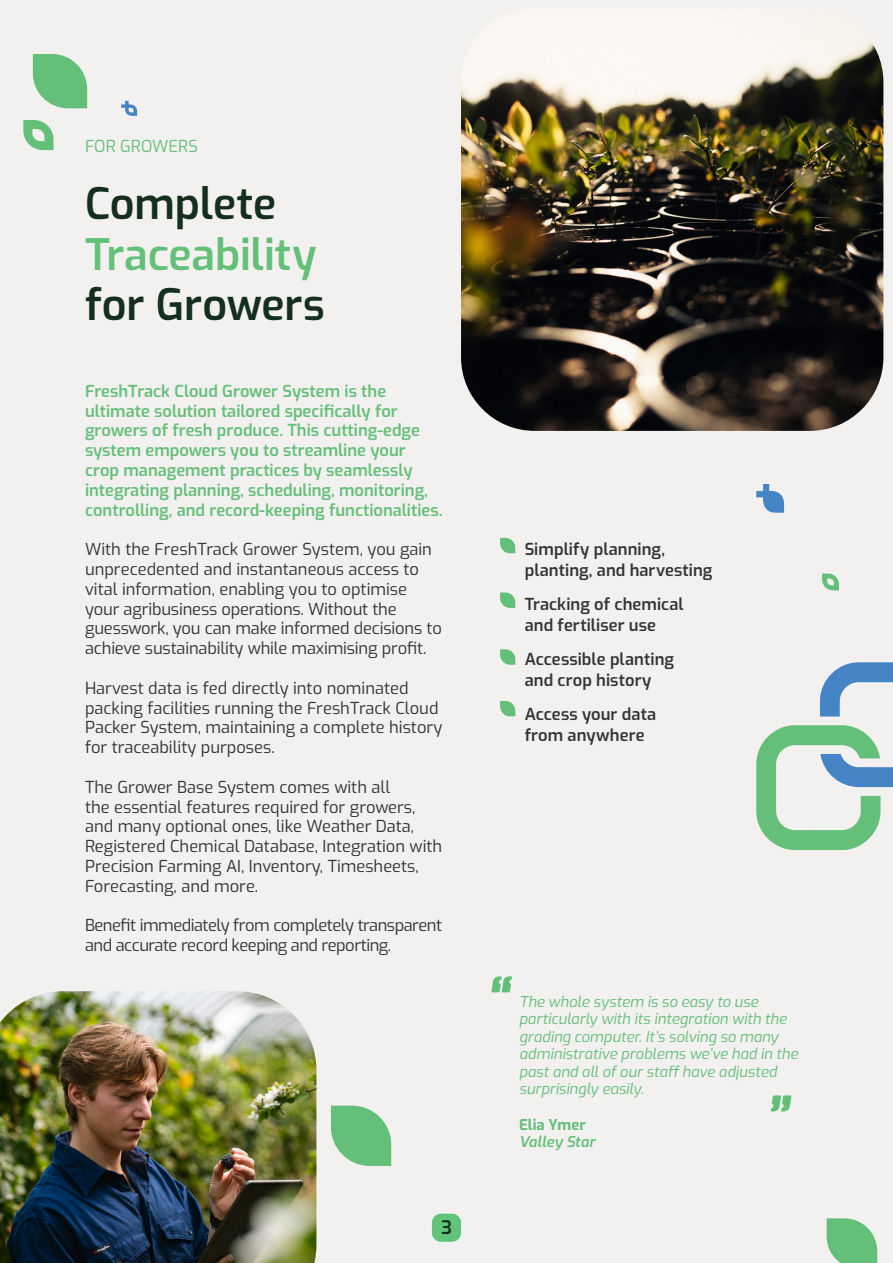
<style>
.page{position:relative;width:893px;height:1263px;background:#f3f1f0}
.page>*{position:absolute;margin:0;border:0;box-sizing:border-box;transform-origin:0 0}
.t1{font:italic 700 61.2px "Exo";color:#64bf79}
.t2{font:600 43.2px "Exo";letter-spacing:-.005em;color:#142f1e}
.t3{font:600 43.2px "Exo";letter-spacing:-.005em;color:#64bf79}
.t4{font:600 18.75px "Exo";color:#142f1e}
.t5{font:16.5px/19.8px "Exo";color:#343433}
.t6{font:600 16.5px/19.8px "Exo";color:#64bf79}
.t7{font:600 16.5px/21px "Exo";letter-spacing:.005em;color:#343433;text-align:center}
.t8{font:16.5px/19.8px "Exo";letter-spacing:-.03em;color:#343433}
.t9{font:16.5px "Exo";letter-spacing:-.005em;color:#64bf79}
.t10{font:italic 14.85px/17.5px "Exo";color:#64bf79}
.t11{font:italic 600 14.85px "Exo";letter-spacing:-.005em;color:#64bf79}
.t12{font:700 14.85px "Exo";color:#64bf79}
.s1{font-weight:400;color:#64bf79}
</style>
<div class="page">
<svg style="left:756px;top:662px;width:137px;height:188px"></svg>
<img style="left:461px;top:40px;width:422px;height:391px">
<img style="left:0;top:991px;width:316px;height:272px">
<svg style="left:756px;top:484px;width:28px;height:29px"></svg>
<svg style="left:23px;top:120px;width:30px;height:30px"></svg>
<svg style="left:822px;top:573px;width:17px;height:17px"></svg>
<svg style="left:121px;top:101px;width:16px;height:15px"></svg>
<svg style="left:33px;top:54px;width:54px;height:54px"></svg>
<svg style="left:827px;top:1218px;width:50px;height:45px;background:#79c68b"></svg>
<svg style="left:331px;top:1106px;width:60px;height:60px"></svg>
<svg style="left:500px;top:592px;width:15px;height:16px"></svg>
<svg style="left:500px;top:538px;width:15px;height:15px"></svg>
<svg style="left:500px;top:701px;width:15px;height:15px"></svg>
<svg style="left:500px;top:649px;width:15px;height:16px"></svg>
<svg style="left:432px;top:1214px;width:29px;height:28px"></svg>
<p class="t9" style="left:85px;top:134px;width:114px">FOR GROWERS</p>
<h2 class="t2" style="left:85px;top:171px;width:193px">Complete</h2>
<h2 class="t3" style="left:85px;top:222px;width:233px">Traceability</h2>
<h2 class="t2" style="left:85px;top:272px;width:241px">for Growers</h2>
<p class="t6" style="left:85px;top:380px;width:359px">FreshTrack Cloud Grower System is the ultimate solution tailored specifically for growers of fresh produce. This cutting-edge system empowers you to streamline your crop management practices by seamlessly integrating planning, scheduling, monitoring, controlling, and record-keeping functionalities.</p>
<p class="t5" style="left:85px;top:538px;width:358px">With the FreshTrack Grower System, you gain unprecedented and instantaneous access to vital information, enabling you to optimise your agribusiness operations. Without the guesswork, you can make informed decisions to achieve sustainability while maximising profit.</p>
<p class="t5" style="left:85px;top:677px;width:359px">Harvest data is fed directly into nominated packing facilities running the FreshTrack Cloud Packer System, maintaining a complete history for traceability purposes.</p>
<p class="t5" style="left:85px;top:776px;width:359px">The Grower Base System comes with all<br>the essential features required for growers, and many optional ones, like Weather Data, Registered Chemical Database, Integration with Precision Farming AI, Inventory, Timesheets, Forecasting, and more.</p>
<p class="t8" style="left:85px;top:915px;width:359px">Benefit immediately from completely transparent and accurate record keeping and reporting.</p>
<p class="t4" style="left:441px;top:1213px;width:12px">3</p>
<p class="t7" style="left:525px;top:538px;width:189px;text-align:left;text-indent:-20px"><span class="s1">•</span> Simplify planning, planting, and harvesting</p>
<p class="t7" style="left:504px;top:593px;width:181px"><span class="s1">•</span> Tracking of chemical and fertiliser use</p>
<p class="t7" style="left:504px;top:648px;width:171px"><span class="s1">•</span> Accessible planting and crop history</p>
<p class="t7" style="left:504px;top:703px;width:153px"><span class="s1">•</span> Access your data from anywhere</p>
<h1 class="t1" style="left:484px;top:954px;width:25px">“</h1>
<p class="t10" style="left:519px;top:992px;width:281px">The whole system is so easy to use particularly with its integration with the grading computer. It’s solving so many administrative problems we’ve had in the past and all of our staff have adjusted surprisingly easily.</p>
<p class="t12" style="left:519px;top:1113px;width:68px">Elia Ymer</p>
<p class="t11" style="left:519px;top:1131px;width:78px">Valley Star</p>
<h1 class="t1" style="left:799px;top:1133px;width:25px;rotate:-180deg">“</h1>
</div>
